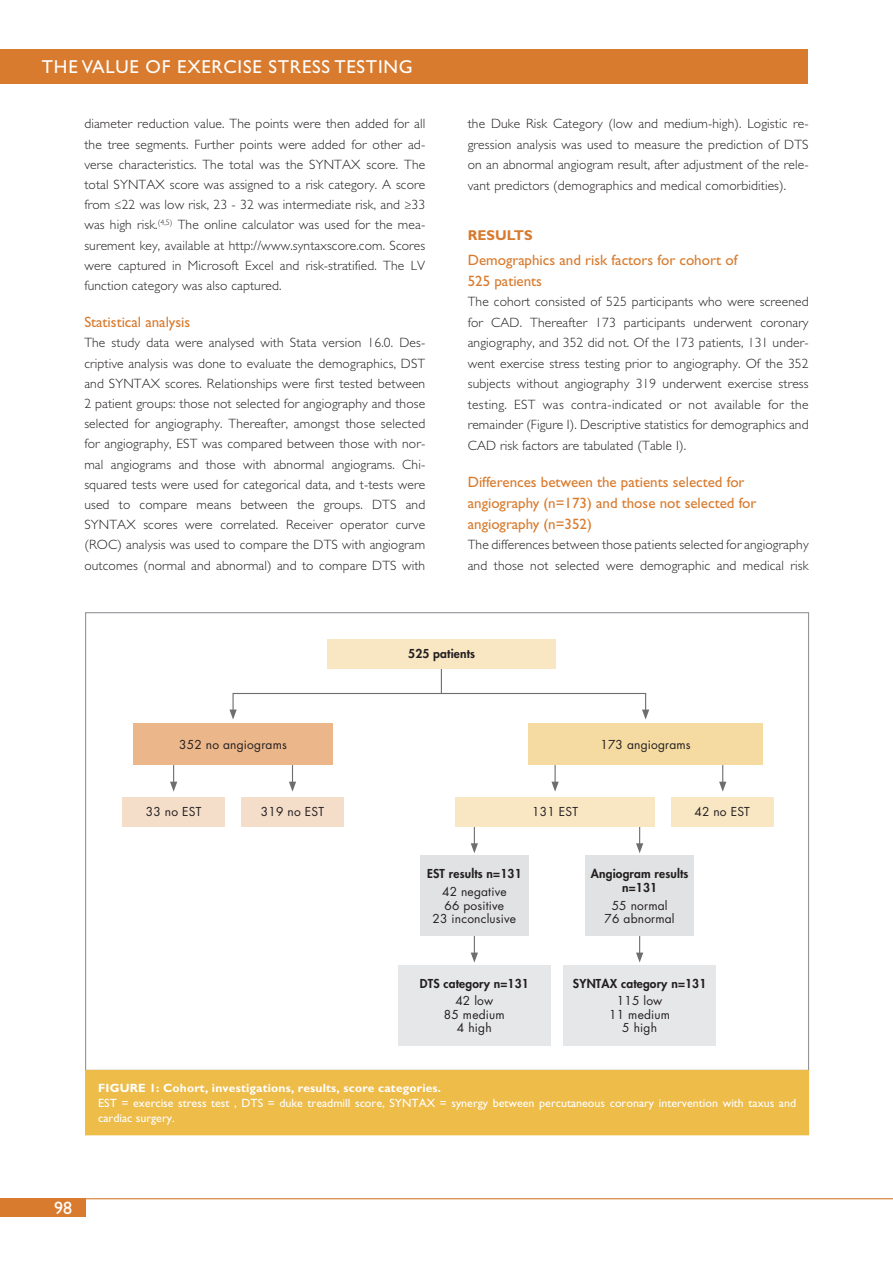
<style>
.page{position:relative;width:893px;height:1263px;background:#fff}
.page>*{position:absolute;margin:0;border:0;box-sizing:border-box;transform-origin:0 0}
.t1{font:18.75px "Gill Sans Std";letter-spacing:.04em;color:#fff}
.t2{font:18px "Gill Sans Std";color:#fff}
.t3{font:15px/20.5px "Gill Sans Std";color:#d87b2e}
.t4{font:700 14.25px "Gill Sans Std";color:#d87b2e}
.t5{font:300 13.5px/20.2px "Gill Sans Std";letter-spacing:.01em;color:#231f20;text-align:justify}
.t6{font:12px/13.5px "Futura Std";letter-spacing:.015em;color:#231f20;text-align:center}
.t7{font:12px/15px "Gill Sans Std";color:#fff}
.t8{font:800 12px/13.5px "Futura Std";letter-spacing:.015em;color:#231f20;text-align:center}
.t9{font:700 12px "Gill Sans Std";letter-spacing:.015em;color:#fff}
</style>
<div class="page">
<hr style="left:85px;top:1198px;width:808px;height:1px;background:#d87b2e">
<div style="left:0;top:1198px;width:85px;height:19px;background:#d87b2e"></div>
<div style="left:0;top:50px;width:808px;height:34px;background:#d87b2e"></div>
<div style="left:86px;top:1070px;width:722px;height:65px;background:#edbc49"></div>
<svg style="left:441px;top:668px;width:1px;height:25px"></svg>
<svg style="left:229px;top:693px;width:8px;height:27px"></svg>
<svg style="left:170px;top:765px;width:7px;height:27px"></svg>
<svg style="left:551px;top:765px;width:8px;height:27px"></svg>
<svg style="left:636px;top:827px;width:7px;height:26px"></svg>
<svg style="left:636px;top:936px;width:7px;height:27px"></svg>
<svg style="left:471px;top:827px;width:7px;height:26px"></svg>
<svg style="left:471px;top:936px;width:7px;height:27px"></svg>
<svg style="left:289px;top:765px;width:7px;height:27px"></svg>
<svg style="left:719px;top:765px;width:7px;height:27px"></svg>
<svg style="left:642px;top:693px;width:7px;height:27px"></svg>
<hr style="left:233px;top:693px;width:413px;height:1px;background:#6d6e70">
<div style="left:528px;top:724px;width:235px;height:41px;background:#f5daa1"></div>
<div style="left:133px;top:724px;width:200px;height:41px;background:#ebb68a"></div>
<div style="left:420px;top:856px;width:108px;height:80px;background:#e1e2e3"></div>
<div style="left:398px;top:965px;width:152px;height:80px;background:#e6e7e8"></div>
<div style="left:586px;top:856px;width:108px;height:80px;background:#e1e2e3"></div>
<div style="left:563px;top:965px;width:153px;height:80px;background:#e6e7e8"></div>
<div style="left:122px;top:797px;width:103px;height:30px;background:#f4ddc9"></div>
<div style="left:455px;top:797px;width:200px;height:30px;background:#f9e7c4"></div>
<div style="left:241px;top:797px;width:103px;height:30px;background:#f4ddc9"></div>
<div style="left:671px;top:797px;width:102px;height:30px;background:#f9e7c4"></div>
<div style="left:327px;top:639px;width:229px;height:29px;background:#f9e7c4"></div>
<h1 class="t1" style="left:42px;top:60px;width:372px">THE VALUE OF EXERCISE STRESS TESTING</h1>
<p class="t5" style="left:84px;top:115px;width:342px">diameter reduction value. The points were then added for all the tree segments. Further points were added for other ad&shy;verse characteristics. The total was the SYNTAX score. The total SYNTAX score was assigned to a risk category. A score from ≤22 was low risk, 23 - 32 was intermediate risk, and ≥33 was high risk.<sup>(4,5)</sup> The online calculator was used for the mea&shy;surement key, available at http://www.syntaxscore.com. Scores were captured in Microsoft Excel and risk-stratified. The LV function category was also captured.</p>
<p class="t3" style="left:84px;top:313px;width:107px">Statistical analysis</p>
<p class="t5" style="left:84px;top:334px;width:342px">The study data were analysed with Stata version 16.0. Des&shy;criptive analysis was done to evaluate the demographics, DST and SYNTAX scores. Relationships were first tested between 2 patient groups: those not selected for angiography and those selected for angiography. Thereafter, amongst those selected for angiography, EST was compared between those with nor&shy;mal angiograms and those with abnormal angiograms. Chi&shy;squared tests were used for categorical data, and t-tests were used to compare means between the groups. DTS and SYNTAX scores were correlated. Receiver operator curve (ROC) analysis was used to compare the DTS with angiogram outcomes (normal and abnormal) and to compare DTS with</p>
<p class="t5" style="left:468px;top:115px;width:342px">the Duke Risk Category (low and medium-high). Logistic re&shy;gression analysis was used to measure the prediction of DTS on an abnormal angiogram result, after adjustment of the rele&shy;vant predictors (demographics and medical comorbidities).</p>
<p class="t4" style="left:468px;top:230px;width:66px">RESULTS</p>
<p class="t3" style="left:468px;top:251px;width:271px">Demographics and risk factors for cohort of<br>525 patients</p>
<p class="t5" style="left:468px;top:293px;width:342px">The cohort consisted of 525 participants who were screened for CAD. Thereafter 173 participants underwent coronary angiography, and 352 did not. Of the 173 patients, 131 under&shy;went exercise stress testing prior to angiography. Of the 352 subjects without angiography 319 underwent exercise stress testing. EST was contra-indicated or not available for the remainder (Figure I). Descriptive statistics for demographics and CAD risk factors are tabulated (Table I).</p>
<p class="t3" style="left:468px;top:474px;width:290px">Differences between the patients selected for angiography (n=173) and those not selected for angiography (n=352)</p>
<p class="t5" style="left:468px;top:536px;width:342px">The differences between those patients selected for angiography and those not selected were demographic and medical risk</p>
<p class="t8" style="left:408px;top:647px;width:68px">525 patients</p>
<p class="t6" style="left:179px;top:739px;width:109px">352 no angiograms</p>
<p class="t6" style="left:600px;top:739px;width:92px">173 angiograms</p>
<p class="t6" style="left:261px;top:806px;width:65px">319 no EST</p>
<p class="t6" style="left:694px;top:806px;width:57px">42 no EST</p>
<p class="t6" style="left:146px;top:806px;width:57px">33 no EST</p>
<p class="t6" style="left:532px;top:806px;width:47px">131 EST</p>
<p class="t8" style="left:427px;top:867px;width:96px">EST results n=131</p>
<p class="t6" style="left:432px;top:886px;width:85px">42 negative<br>66 positive<br>23 inconclusive</p>
<p class="t8" style="left:420px;top:977px;width:110px">DTS category n=131</p>
<p class="t6" style="left:444px;top:995px;width:62px">42 low<br>85 medium<br>4 high</p>
<p class="t8" style="left:591px;top:867px;width:99px">Angiogram results n=131</p>
<p class="t6" style="left:604px;top:899px;width:72px">55 normal<br>76 abnormal</p>
<p class="t8" style="left:573px;top:977px;width:135px">SYNTAX category n=131</p>
<p class="t6" style="left:609px;top:995px;width:62px">115 low<br>11 medium<br>5 high</p>
<p class="t9" style="left:98px;top:1084px;width:344px">FIGURE 1: Cohort, investigations, results, score categories.</p>
<p class="t7" style="left:98px;top:1097px;width:699px">EST = exercise stress test , DTS = duke treadmill score, SYNTAX = synergy between percutaneous coronary intervention with taxus and cardiac surgery.</p>
<h2 class="t2" style="left:54px;top:1201px;width:19px">98</h2>
</div>
